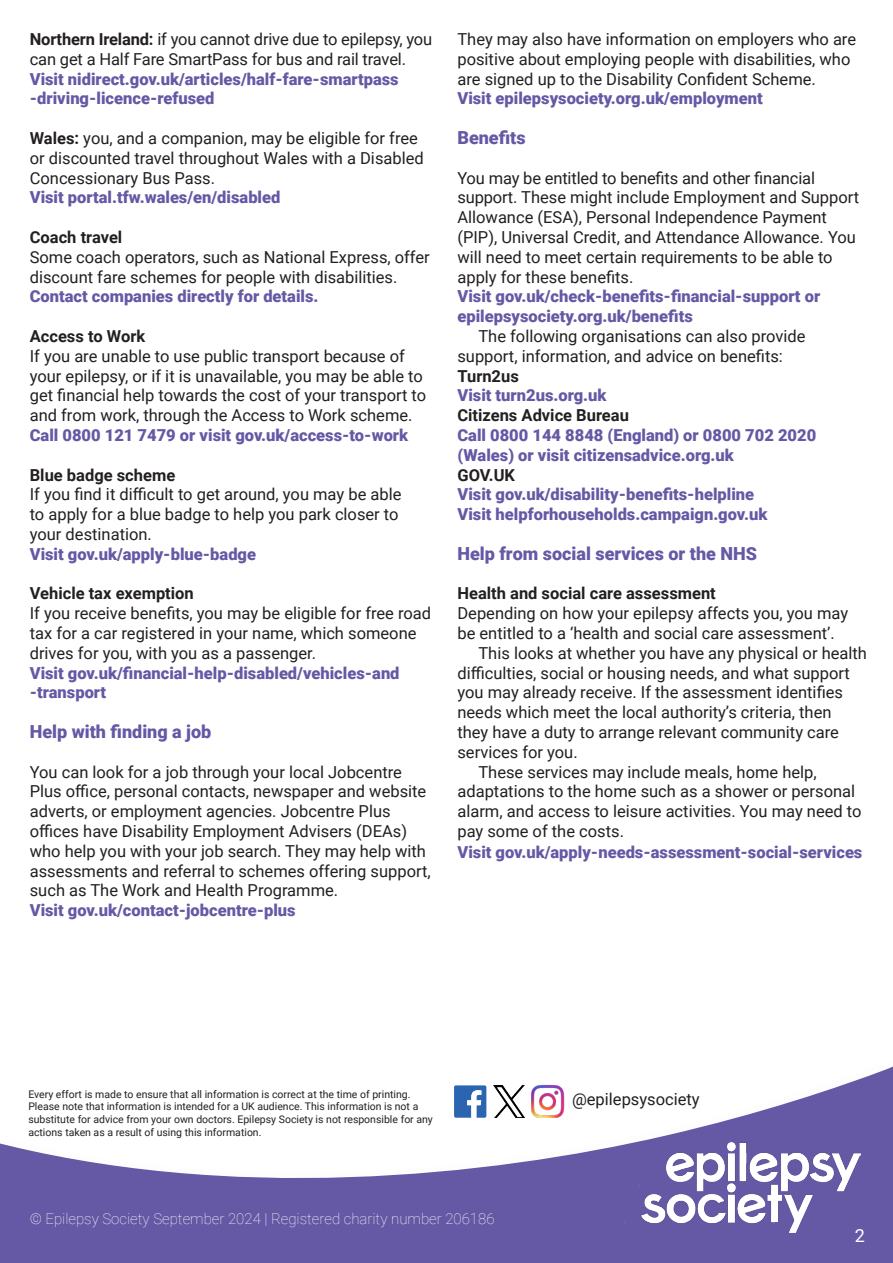
<style>
.page{position:relative;width:893px;height:1263px;background:#fff}
.page>*{position:absolute;margin:0;border:0;box-sizing:border-box;transform-origin:0 0}
.t1{font:900 18px "Roboto";color:#6558a5}
.t2{font:18px "Roboto";color:#fff}
.t3{font:16.5px/19.8px "Roboto";color:#231f20}
.t4{font:900 16.5px/19.8px "Roboto";color:#6558a5}
.t5{font:700 16.5px "Roboto";color:#231f20}
.t6{font:100 15px "Roboto";color:#fff}
.t7{font:10.5px/12.6px "Roboto";color:#231f20}
.s1{font-weight:700}
</style>
<div class="page">
<svg style="left:0;top:1066px;width:893px;height:197px;fill:#6558a5"></svg>
<img style="left:642px;top:1143px;width:218px;height:89px">
<img style="left:531px;top:1084px;width:33px;height:34px">
<svg style="left:454px;top:1085px;width:32px;height:33px"></svg>
<img style="left:493px;top:1085px;width:33px;height:33px">
<p class="t3" style="left:30px;top:29px;width:404px"><span class="s1">Northern Ireland:</span> if you cannot drive due to epilepsy, you can get a Half Fare SmartPass for bus and rail travel.</p>
<p class="t4" style="left:30px;top:68px;width:370px">Visit nidirect.gov.uk/articles/half-fare-smartpass -driving-licence-refused</p>
<p class="t3" style="left:30px;top:128px;width:396px"><span class="s1">Wales:</span> you, and a companion, may be eligible for free or discounted travel throughout Wales with a Disabled<br>Concessionary Bus Pass.</p>
<p class="t4" style="left:30px;top:187px;width:252px">Visit portal.tfw.wales/en/disabled</p>
<p class="t5" style="left:30px;top:226px;width:94px">Coach travel</p>
<p class="t3" style="left:30px;top:246px;width:402px">Some coach operators, such as National Express, offer discount fare schemes for people with disabilities.</p>
<p class="t4" style="left:30px;top:286px;width:290px">Contact companies directly for details.</p>
<p class="t5" style="left:30px;top:325px;width:117px">Access to Work</p>
<p class="t3" style="left:30px;top:345px;width:398px">If you are unable to use public transport because of your epilepsy, or if it is unavailable, you may be able to get financial help towards the cost of your transport to and from work, through the Access to Work scheme.</p>
<p class="t4" style="left:30px;top:425px;width:380px">Call 0800 121 7479 or visit gov.uk/access-to-work</p>
<p class="t5" style="left:30px;top:463px;width:147px">Blue badge scheme</p>
<p class="t3" style="left:30px;top:484px;width:373px">If you find it difficult to get around, you may be able to apply for a blue badge to help you park closer to your destination.</p>
<p class="t4" style="left:30px;top:543px;width:228px">Visit gov.uk/apply-blue-badge</p>
<p class="t5" style="left:30px;top:582px;width:166px">Vehicle tax exemption</p>
<p class="t3" style="left:30px;top:603px;width:403px">If you receive benefits, you may be eligible for free road tax for a car registered in your name, which someone drives for you, with you as a passenger.</p>
<p class="t4" style="left:30px;top:662px;width:371px">Visit gov.uk/financial-help-disabled/vehicles-and -transport</p>
<p class="t1" style="left:30px;top:719px;width:183px">Help with finding a job</p>
<p class="t3" style="left:30px;top:761px;width:402px">You can look for a job through your local Jobcentre Plus office, personal contacts, newspaper and website adverts, or employment agencies. Jobcentre Plus offices have Disability Employment Advisers (DEAs) who help you with your job search. They may help with assessments and referral to schemes offering support, such as The Work and Health Programme.</p>
<p class="t4" style="left:30px;top:900px;width:267px">Visit gov.uk/contact-jobcentre-plus</p>
<p class="t3" style="left:457px;top:29px;width:400px">They may also have information on employers who are positive about employing people with disabilities, who are signed up to the Disability Confident Scheme.</p>
<p class="t4" style="left:457px;top:88px;width:307px">Visit epilepsysociety.org.uk/employment</p>
<p class="t1" style="left:457px;top:125px;width:70px">Benefits</p>
<p class="t3" style="left:457px;top:167px;width:403px">You may be entitled to benefits and other financial support. These might include Employment and Support Allowance (ESA), Personal Independence Payment (PIP), Universal Credit, and Attendance Allowance. You will need to meet certain requirements to be able to apply for these benefits.</p>
<p class="t4" style="left:457px;top:286px;width:364px">Visit gov.uk/check-benefits-financial-support or epilepsysociety.org.uk/benefits</p>
<p class="t3" style="left:457px;top:326px;width:350px;text-indent:21px">The following organisations can also provide support, information, and advice on benefits:</p>
<p class="t5" style="left:457px;top:364px;width:63px">Turn2us</p>
<p class="t4" style="left:457px;top:385px;width:151px">Visit turn2us.org.uk</p>
<p class="t5" style="left:457px;top:404px;width:173px">Citizens Advice Bureau</p>
<p class="t4" style="left:457px;top:425px;width:360px">Call 0800 144 8848 (England) or 0800 702 2020 (Wales) or visit citizensadvice.org.uk</p>
<p class="t5" style="left:457px;top:463px;width:59px">GOV.UK</p>
<p class="t4" style="left:457px;top:484px;width:312px">Visit gov.uk/disability-benefits-helpline<br>Visit helpforhouseholds.campaign.gov.uk</p>
<p class="t1" style="left:457px;top:541px;width:301px">Help from social services or the NHS</p>
<p class="t5" style="left:457px;top:582px;width:260px">Health and social care assessment</p>
<p class="t3" style="left:457px;top:603px;width:392px">Depending on how your epilepsy affects you, you may</p>
<p class="t3" style="left:457px;top:623px;width:379px">be entitled to a ‘health and social care assessment’.</p>
<p class="t3" style="left:478px;top:642px;width:390px">This looks at whether you have any physical or health</p>
<p class="t3" style="left:457px;top:662px;width:394px">difficulties, social or housing needs, and what support</p>
<p class="t3" style="left:457px;top:682px;width:387px">you may already receive. If the assessment identifies</p>
<p class="t3" style="left:457px;top:702px;width:376px">needs which meet the local authority’s criteria, then</p>
<p class="t3" style="left:457px;top:722px;width:383px">they have a duty to arrange relevant community care</p>
<p class="t3" style="left:457px;top:741px;width:122px">services for you.</p>
<p class="t3" style="left:478px;top:761px;width:340px">These services may include meals, home help,</p>
<p class="t3" style="left:457px;top:781px;width:399px">adaptations to the home such as a shower or personal</p>
<p class="t3" style="left:457px;top:801px;width:406px">alarm, and access to leisure activities. You may need to</p>
<p class="t3" style="left:457px;top:821px;width:168px">pay some of the costs.</p>
<p class="t4" style="left:457px;top:841px;width:406px">Visit gov.uk/apply-needs-assessment-social-services</p>
<p class="t7" style="left:28px;top:1087px;width:406px">Every effort is made to ensure that all information is correct at the time of printing.<br>Please note that information is intended for a UK audience. This information is not a substitute for advice from your own doctors. Epilepsy Society is not responsible for any actions taken as a result of using this information.</p>
<p class="t3" style="left:572px;top:1089px;width:129px">@epilepsysociety</p>
<p class="t6" style="left:30px;top:1208px;width:466px">© Epilepsy Society September 2024 | Registered charity number 206186</p>
<p class="t2" style="left:855px;top:1223px;width:12px">2</p>
</div>
